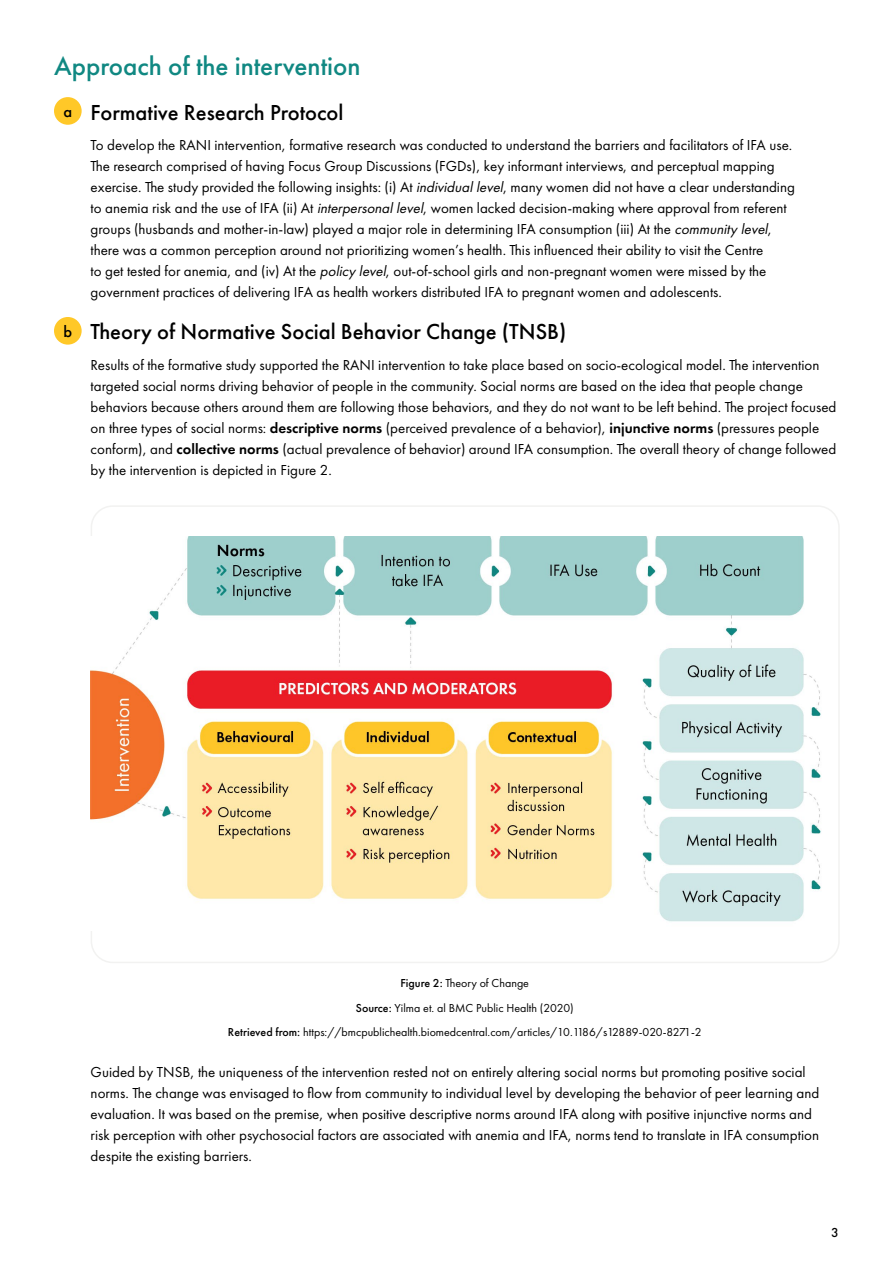
<style>
.page{position:relative;width:893px;height:1263px;background:#fff}
.page>*{position:absolute;margin:0;border:0;box-sizing:border-box;transform-origin:0 0}
.t1{font:500 27px "Futura PT";color:#108882}
.t2{font:500 22.5px "Futura PT";color:#000}
.t3{font:500 16.5px "Futura PT";color:#000}
.t4{font:15px/21px "Futura PT";color:#000}
.t5{font:500 13.5px "Futura PT";color:#000}
.t6{font:12px/24.2px "Futura PT";color:#000;text-align:center}
.s1{font-style:italic}
.s2{font-weight:600}
.s3{font-weight:500}
</style>
<div class="page">
<div style="left:54px;top:97px;width:28px;height:28px;background:#ffc828;border-radius:50%"></div>
<div style="left:54px;top:317px;width:28px;height:28px;background:#ffc828;border-radius:50%"></div>
<img style="left:91px;top:537px;width:730px;height:385px">
<h1 class="t1" style="left:54px;top:49px;width:308px">Approach of the intervention</h1>
<p class="t3" style="left:63px;top:102px;width:10px">a</p>
<h2 class="t2" style="left:91px;top:98px;width:254px">Formative Research Protocol</h2>
<p class="t3" style="left:63px;top:322px;width:10px">b</p>
<p class="t4" style="left:91px;top:135px;width:706px">To develop the RANI intervention, formative research was conducted to understand the barriers and facilitators of IFA use.<br>The research comprised of having Focus Group Discussions (FGDs), key informant interviews, and perceptual mapping exercise. The study provided the following insights: (i) At <span class="s1">individuallevel</span>, many women did not have a clear understanding to anemia risk and the use of IFA (ii) At <span class="s1">interpersonallevel</span>, women lacked decision-making where approval from referent groups (husbands and mother-in-law) played a major role in determining IFA consumption (iii) At the <span class="s1">community level</span>, there was a common perception around not prioritizing women’s health. This influenced their ability to visit the Centre<br>to get tested for anemia, and (iv) At the <span class="s1">policy level</span>, out-of-school girls and non-pregnant women were missed by the government practices of delivering IFA as health workers distributed IFA to pregnant women and adolescents.</p>
<h2 class="t2" style="left:91px;top:318px;width:477px">Theory of Normative Social Behavior Change (TNSB)</h2>
<p class="t4" style="left:91px;top:355px;width:747px">Results of the formative study supported the RANI intervention to take place based on socio-ecological model. The intervention targeted social norms driving behavior of people in the community. Social norms are based on the idea that people change behaviors because others around them are following those behaviors, and they do not want to be left behind. The project focused on three types of social norms: <span class="s2">descriptive norms</span> (perceived prevalence of a behavior), <span class="s2">injunctive norms</span> (pressures people conform), and <span class="s2">collective norms</span> (actual prevalence of behavior) around IFA consumption. The overall theory of change followed by the intervention is depicted in Figure 2.</p>
<p class="t6" style="left:228px;top:971px;width:475px"><span class="s3">Figure 2:</span> Theory of Change<br><span class="s3">Source:</span> Yilma et. al BMC Public Health (2020)<br><span class="s3">Retrieved from:</span> https://bmcpublichealth.biomedcentral.com/articles/10.1186/s12889-020-8271-2</p>
<p class="t4" style="left:91px;top:1061px;width:730px">Guided by TNSB, the uniqueness of the intervention rested not on entirely altering social norms but promoting positive social norms. The change was envisaged to flow from community to individual level by developing the behavior of peer learning and evaluation. It was based on the premise, when positive descriptive norms around IFA along with positive injunctive norms and risk perception with other psychosocial factors are associated with anemia and IFA, norms tend to translate in IFA consumption despite the existing barriers.</p>
<p class="t5" style="left:831px;top:1224px;width:9px">3</p>
</div>
